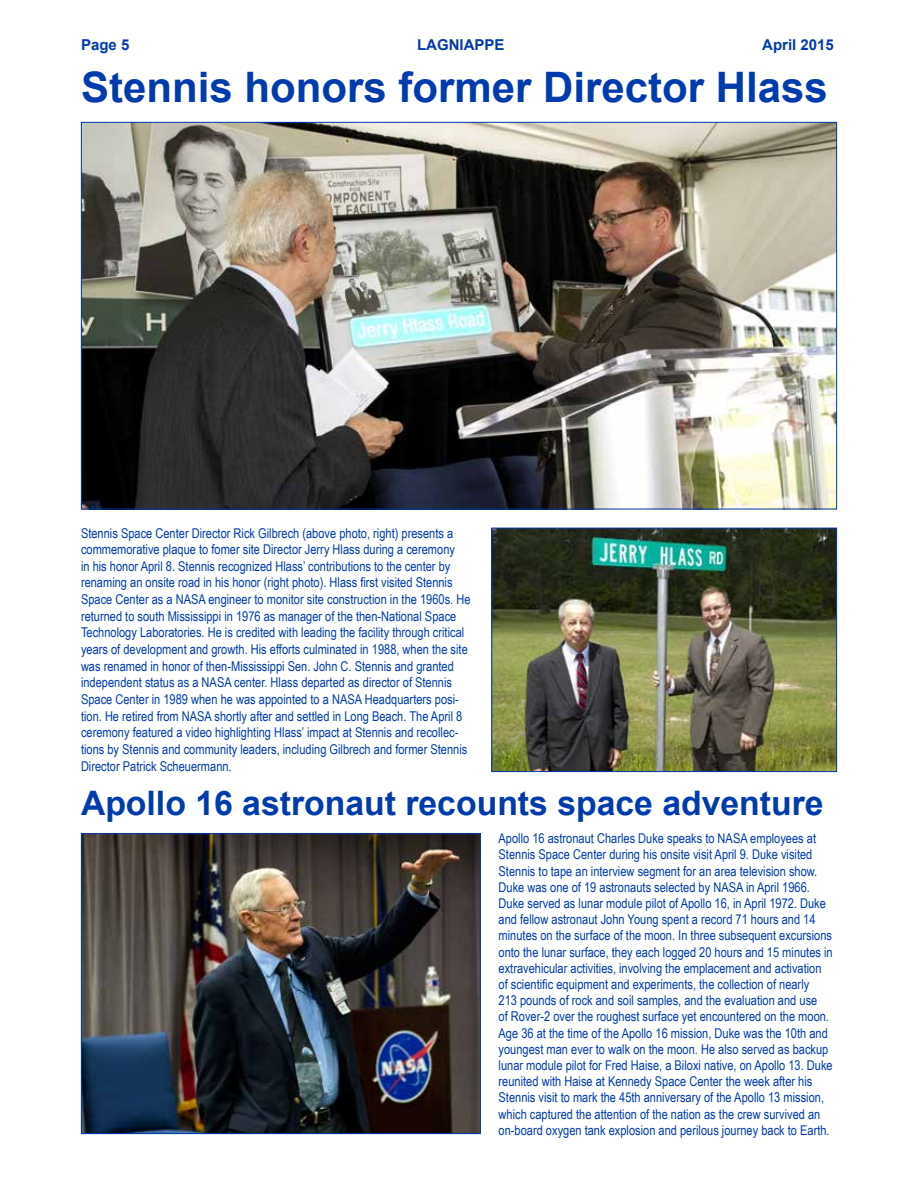
<style>
.page{position:relative;width:918px;height:1188px;background:#fff}
.page>*{position:absolute;margin:0;border:0;box-sizing:border-box;transform-origin:0 0}
.t1{font:700 42px "Arial";color:#003bae}
.t2{font:700 33.75px "Arial";color:#003bae}
.t3{font:700 15px "Arial";color:#003bae}
.t4{font:13.5px/16.2px "Arial Narrow";color:#003bae}
</style>
<div class="page">
<img style="left:83px;top:124px;width:752px;height:383px">
<img style="left:493px;top:530px;width:342px;height:240px">
<div style="left:491px;top:528px;width:346px;height:244px;border:1px solid #003bae"></div>
<img style="left:83px;top:835px;width:396px;height:297px">
<div style="left:81px;top:833px;width:400px;height:301px;border:1px solid #003bae"></div>
<p class="t3" style="left:81px;top:35px;width:50px">Page 5</p>
<p class="t3" style="left:417px;top:35px;width:89px">LAGNIAPPE</p>
<p class="t3" style="left:762px;top:35px;width:73px">April 2015</p>
<h1 class="t1" style="left:81px;top:59px;width:748px">Stennis honors former Director Hlass</h1>
<p class="t4" style="left:81px;top:524px;width:391px;line-height:16.6px">Stennis Space Center Director Rick Gilbrech (above photo, right) presents a commemorative plaque to fomer site Director Jerry Hlass during a ceremony<br>in his honor April 8. Stennis recognized Hlass’ contributions to the center by renaming an onsite road in his honor (right photo). Hlass first visited Stennis Space Center as a NASA engineer to monitor site construction in the 1960s. He returned to south Mississippi in 1976 as manager of the then-National Space Technology Laboratories. He is credited with leading the facility through critical years of development and growth. His efforts culminated in 1988, when the site was renamed in honor of then-Mississippi Sen. John C. Stennis and granted independent status as a NASA center. Hlass departed as director of Stennis Space Center in 1989 when he was appointed to a NASA Headquarters posi&shy;tion. He retired from NASA shortly after and settled in Long Beach. The April 8 ceremony featured a video highlighting Hlass’ impact at Stennis and recollec&shy;tions by Stennis and community leaders, including Gilbrech and former Stennis Director Patrick Scheuermann.</p>
<h2 class="t2" style="left:81px;top:781px;width:744px">Apollo 16 astronaut recounts space adventure</h2>
<p class="t4" style="left:499px;top:830px;width:336px">Apollo 16 astronaut Charles Duke speaks to NASA employees at Stennis Space Center during his onsite visit April 9. Duke visited Stennis to tape an interview segment for an area television show.<br>Duke was one of 19 astronauts selected by NASA in April 1966.<br>Duke served as lunar module pilot of Apollo 16, in April 1972. Duke and fellow astronaut John Young spent a record 71 hours and 14 minutes on the surface of the moon. In three subsequent excursions onto the lunar surface, they each logged 20 hours and 15 minutes in extravehicular activities, involving the emplacement and activation of scientific equipment and experiments, the collection of nearly<br>213 pounds of rock and soil samples, and the evaluation and use<br>of Rover-2 over the roughest surface yet encountered on the moon.<br>Age 36 at the time of the Apollo 16 mission, Duke was the 10th and youngest man ever to walk on the moon. He also served as backup lunar module pilot for Fred Haise, a Biloxi native, on Apollo 13. Duke reunited with Haise at Kennedy Space Center the week after his Stennis visit to mark the 45th anniversary of the Apollo 13 mission, which captured the attention of the nation as the crew survived an on-board oxygen tank explosion and perilous journey back to Earth.</p>
</div>
